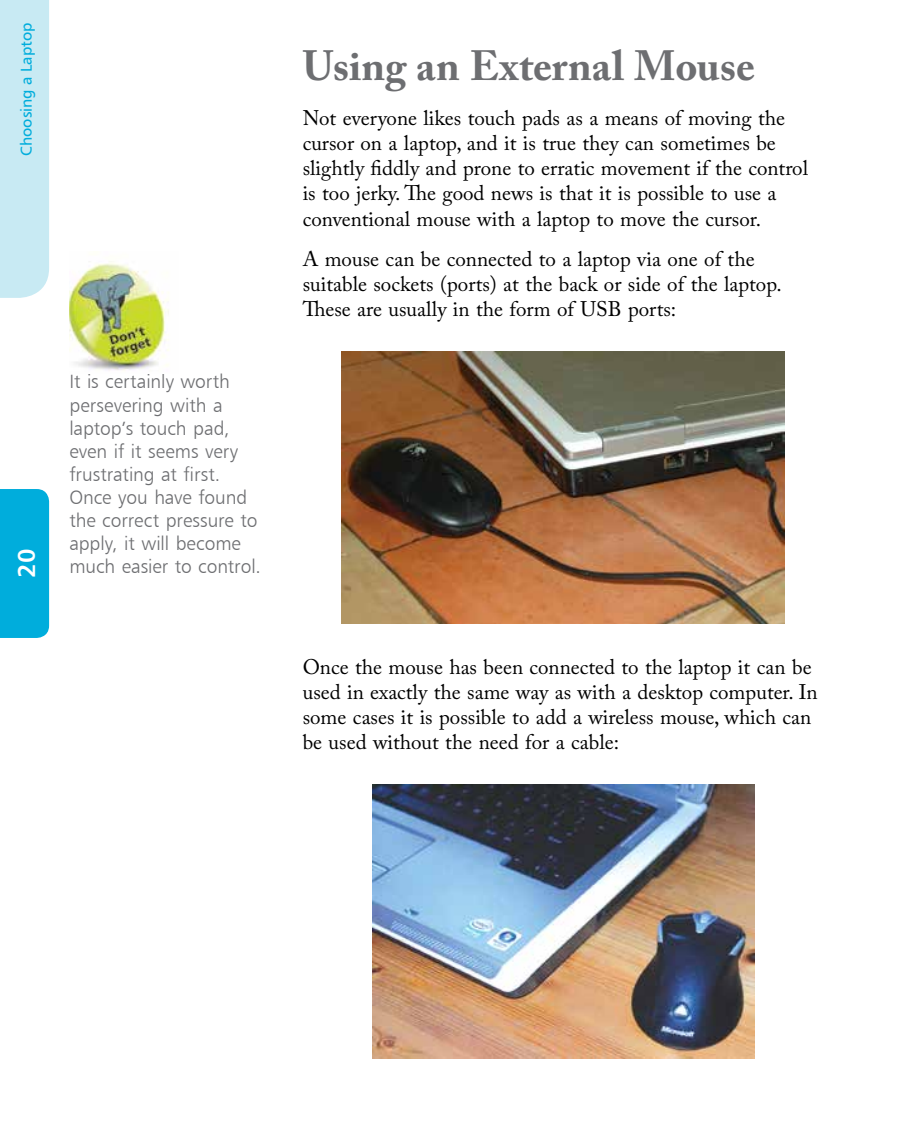
<style>
.page{position:relative;width:923px;height:1127px;background:#fff}
.page>*{position:absolute;margin:0;border:0;box-sizing:border-box;transform-origin:0 0}
.t1{font:700 42px "Adobe Caslon Pro";color:#6d6e71}
.t2{font:24.5px "Humanist 777 BT Bold B";color:#fff}
.t3{font:21px/25.2px "Adobe Caslon Pro";color:#000}
.t4{font:19.25px/23.1px "Humanist 777 BT Light B";color:#6d6e71}
.t5{font:15.75px "Humanist 777 BT Roman B";color:#00addc}
</style>
<div class="page">
<div style="left:0;top:489px;width:49px;height:148px;background:#00addc"></div>
<div style="left:0;top:0;width:49px;height:298px;background:#c8eaf3"></div>
<img style="left:372px;top:784px;width:382px;height:274px">
<img style="left:341px;top:351px;width:444px;height:272px">
<img style="left:69px;top:261px;width:100px;height:110px">
<p class="t5" style="left:17px;top:156px;width:135px;rotate:-90deg">Choosing a Laptop</p>
<p class="t2" style="left:11px;top:578px;width:31px;rotate:-90deg">20</p>
<p class="t4" style="left:69px;top:370px;width:193px">It is certainly worth persevering with a laptop’s touch pad, even if it seems very frustrating at first.<br>Once you have found the correct pressure to apply, it will become much easier to control.</p>
<h1 class="t1" style="left:303px;top:41px;width:454px">Using an External Mouse</h1>
<p class="t3" style="left:303px;top:105px;width:507px">Not everyone likes touch pads as a means of moving the cursor on a laptop, and it is true they can sometimes be slightly fiddly and prone to erratic movement if the control is too jerky. The good news is that it is possible to use a conventional mouse with a laptop to move the cursor.</p>
<p class="t3" style="left:303px;top:246px;width:481px">A mouse can be connected to a laptop via one of the suitable sockets (ports) at the back or side of the laptop.<br>These are usually in the form of USB ports:</p>
<p class="t3" style="left:303px;top:653px;width:516px">Once the mouse has been connected to the laptop it can be used in exactly the same way as with a desktop computer. In some cases it is possible to add a wireless mouse, which can be used without the need for a cable:</p>
</div>
